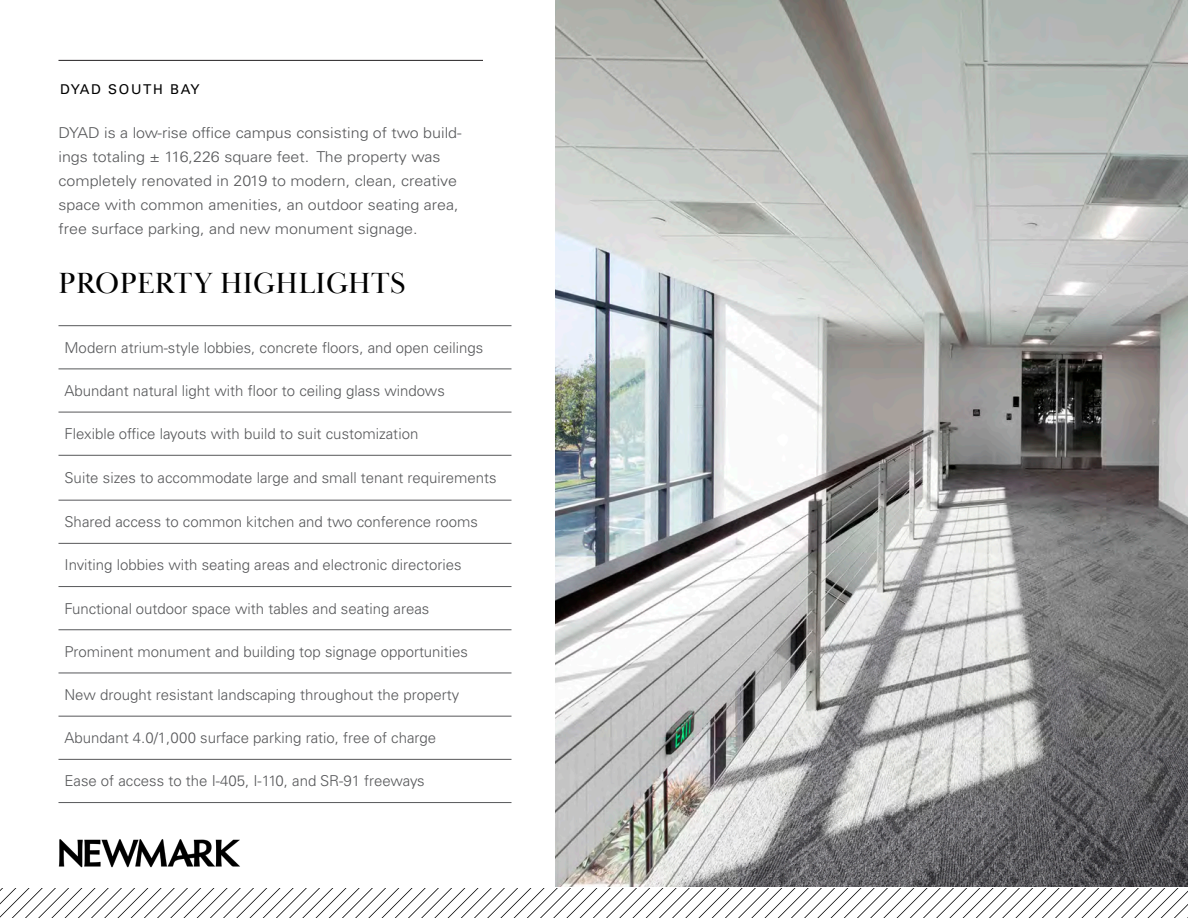
<style>
.page{position:relative;width:1188px;height:918px;background:#fff}
.page>*{position:absolute;margin:0;border:0;box-sizing:border-box;transform-origin:0 0}
.Footnote{font:30px "Baskerville Display PT";letter-spacing:.01em;color:#000}
.t1{font:300 15px "Univers LT Pro 45";color:#57585a}
.t2{font:300 15px/24px "Univers LT Pro 45";color:#57585a;scale:1.07 1}
.t3{font:13.5px "Univers LT Pro 55 Roman";letter-spacing:.125em;color:#000}
</style>
<div class="page">
<img style="left:555px;top:0;width:633px;height:887px">
<svg style="left:0;top:888px;width:1188px;height:30px"></svg>
<hr style="left:58px;top:60px;width:425px;height:1px;background:#231f20">
<img style="left:59px;top:839px;width:181px;height:28px">
<hr style="left:58px;top:325px;width:454px;height:1px;background:#57585a">
<hr style="left:58px;top:369px;width:454px;height:1px;background:#57585a">
<hr style="left:58px;top:412px;width:454px;height:1px;background:#57585a">
<hr style="left:58px;top:455px;width:454px;height:1px;background:#57585a">
<hr style="left:58px;top:500px;width:454px;height:1px;background:#57585a">
<hr style="left:58px;top:543px;width:454px;height:1px;background:#57585a">
<hr style="left:58px;top:586px;width:454px;height:1px;background:#57585a">
<hr style="left:58px;top:630px;width:454px;height:1px;background:#57585a">
<hr style="left:58px;top:673px;width:454px;height:1px;background:#57585a">
<hr style="left:58px;top:716px;width:454px;height:1px;background:#57585a">
<hr style="left:58px;top:759px;width:454px;height:1px;background:#57585a">
<hr style="left:58px;top:802px;width:454px;height:1px;background:#57585a">
<p class="t3" style="left:60px;top:80px;width:141px">DYAD SOUTH BAY</p>
<p class="t2" style="left:58px;top:121px;width:378px">DYAD is a low-rise office campus consisting of two build&shy;ings totaling ± 116,226 square feet. The property was completely renovated in 2019 to modern, clean, creative space with common amenities, an outdoor seating area, free surface parking, and new monument signage.</p>
<p class="Footnote" style="left:59px;top:265px;width:348px">PROPERTY HIGHLIGHTS</p>
<p class="t1" style="left:64px;top:338px;width:420px">Modern atrium-style lobbies, concrete floors, and open ceilings</p>
<p class="t1" style="left:64px;top:381px;width:382px">Abundant natural light with floor to ceiling glass windows</p>
<p class="t1" style="left:64px;top:424px;width:355px">Flexible office layouts with build to suit customization</p>
<p class="t1" style="left:64px;top:468px;width:434px">Suite sizes to accommodate large and small tenant requirements</p>
<p class="t1" style="left:64px;top:512px;width:415px">Shared access to common kitchen and two conference rooms</p>
<p class="t1" style="left:64px;top:555px;width:399px">Inviting lobbies with seating areas and electronic directories</p>
<p class="t1" style="left:64px;top:598px;width:366px">Functional outdoor space with tables and seating areas</p>
<p class="t1" style="left:64px;top:642px;width:405px">Prominent monument and building top signage opportunities</p>
<p class="t1" style="left:64px;top:685px;width:396px">New drought resistant landscaping throughout the property</p>
<p class="t1" style="left:64px;top:728px;width:373px">Abundant 4.0/1,000 surface parking ratio, free of charge</p>
<p class="t1" style="left:64px;top:771px;width:362px">Ease of access to the I-405, I-110, and SR-91 freeways</p>
</div>
